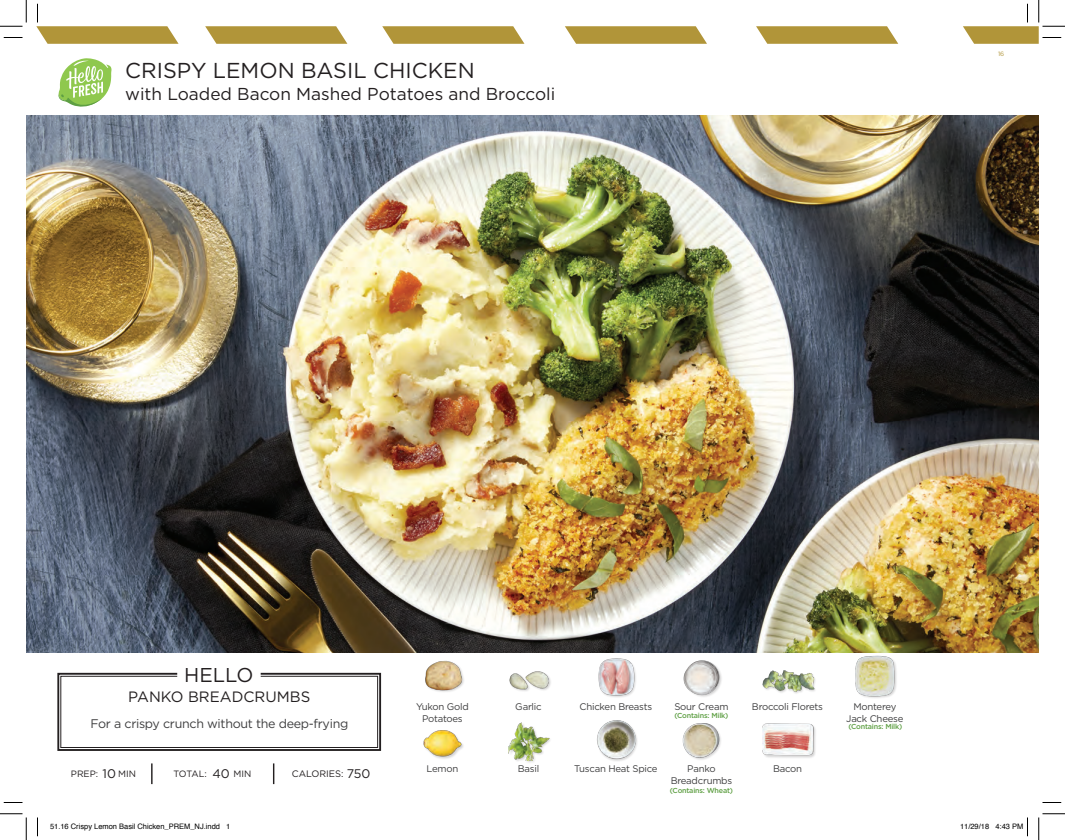
<style>
.page{position:relative;width:1065px;height:840px;background:#fff}
.page>*{position:absolute;margin:0;border:0;box-sizing:border-box;transform-origin:0 0}
.t1{font:21.5px "Gotham";color:#231f20}
.t2{font:20px "Gotham";color:#231f20}
.t3{font:17.25px "Gotham";color:#231f20}
.t4{font:15px "Gotham";color:#231f20}
.t5{font:12.5px "Gotham";letter-spacing:-.025em;color:#3e3e3f}
.t6{font:12.5px "Gotham";letter-spacing:-.005em;color:#231f20}
.t7{font:9.62px/12px "Gotham";letter-spacing:-.025em;color:#3e3e3f;text-align:center}
.t8{font:9.38px "Gotham";color:#231f20}
.t9{font:9.12px "Gotham";color:#231f20}
.t10{font:7.5px "Helvetica";color:#000}
.t11{font:500 7.25px "Gotham";letter-spacing:-.025em;color:#5e9f43}
.t12{font:6.25px "Gotham";color:#b19539}
</style>
<div class="page">
<img style="left:26px;top:115px;width:1013px;height:537px">
<svg style="left:57px;top:672px;width:325px;height:79px"></svg>
<hr style="left:151px;top:763px;width:2px;height:21px;background:#231f20">
<svg style="left:273px;top:763px;width:1px;height:21px"></svg>
<img style="left:425px;top:660px;width:39px;height:32px">
<img style="left:423px;top:730px;width:40px;height:29px">
<img style="left:598px;top:658px;width:38px;height:39px">
<div style="left:597px;top:720px;width:42px;height:42px;background:#231f20;opacity:.2"></div>
<img style="left:597px;top:720px;width:39px;height:40px">
<img style="left:509px;top:671px;width:42px;height:20px">
<div style="left:509px;top:723px;width:43px;height:41px;background:#231f20;opacity:.2"></div>
<img style="left:509px;top:723px;width:40px;height:38px">
<img style="left:683px;top:660px;width:39px;height:37px">
<img style="left:682px;top:723px;width:39px;height:37px">
<div style="left:762px;top:670px;width:55px;height:25px;background:#231f20;opacity:.2"></div>
<img style="left:762px;top:670px;width:52px;height:25px">
<div style="left:763px;top:724px;width:54px;height:35px;background:#231f20;opacity:.2"></div>
<img style="left:763px;top:723px;width:51px;height:36px">
<div style="left:855px;top:656px;width:43px;height:43px;background:#231f20;opacity:.2"></div>
<img style="left:855px;top:656px;width:43px;height:41px">
<svg style="left:58px;top:58px;width:54px;height:49px"></svg>
<svg style="left:205px;top:26px;width:142px;height:18px;background:#b89f4c"></svg>
<svg style="left:382px;top:26px;width:142px;height:18px;background:#b89f4c"></svg>
<svg style="left:565px;top:26px;width:142px;height:18px;background:#b89f4c"></svg>
<svg style="left:756px;top:26px;width:142px;height:18px;background:#b89f4c"></svg>
<svg style="left:4px;top:37px;width:18px;height:1px"></svg>
<svg style="left:4px;top:802px;width:18px;height:1px"></svg>
<svg style="left:1043px;top:802px;width:18px;height:1px"></svg>
<svg style="left:36px;top:4px;width:143px;height:40px"></svg>
<svg style="left:37px;top:818px;width:1px;height:18px"></svg>
<svg style="left:0;top:0;width:27px;height:27px"></svg>
<svg style="left:0;top:814px;width:27px;height:26px"></svg>
<svg style="left:963px;top:0;width:102px;height:44px"></svg>
<svg style="left:1039px;top:814px;width:26px;height:26px"></svg>
<svg style="left:1027px;top:818px;width:1px;height:18px"></svg>
<h1 class="t1" style="left:125px;top:56px;width:351px">CRISPY LEMON BASIL CHICKEN</h1>
<h3 class="t3" style="left:125px;top:83px;width:432px">with Loaded Bacon Mashed Potatoes and Broccoli</h3>
<p class="t12" style="left:998px;top:49px;width:8px">16</p>
<h2 class="t2" style="left:184px;top:662px;width:71px">HELLO</h2>
<h3 class="t4" style="left:128px;top:688px;width:184px">PANKO BREADCRUMBS</h3>
<p class="t5" style="left:91px;top:715px;width:259px">For a crispy crunch without the deep-frying</p>
<p class="t7" style="left:416px;top:700px;width:54px">Yukon Gold<br>Potatoes</p>
<p class="t7" style="left:515px;top:700px;width:28px">Garlic</p>
<p class="t7" style="left:580px;top:700px;width:74px">Chicken Breasts</p>
<p class="t7" style="left:674px;top:700px;width:56px">Sour Cream</p>
<p class="t11" style="left:674px;top:711px;width:55px">(Contains: Milk)</p>
<p class="t7" style="left:752px;top:700px;width:73px">Broccoli Florets</p>
<p class="t7" style="left:846px;top:700px;width:59px">Monterey<br>Jack Cheese</p>
<p class="t11" style="left:848px;top:722px;width:55px">(Contains: Milk)</p>
<p class="t6" style="left:103px;top:765px;width:15px">10</p>
<p class="t6" style="left:212px;top:765px;width:19px">40</p>
<p class="t6" style="left:347px;top:766px;width:25px">750</p>
<p class="t9" style="left:71px;top:768px;width:29px">PREP:</p>
<p class="t9" style="left:118px;top:768px;width:19px">MIN</p>
<p class="t9" style="left:174px;top:768px;width:35px">TOTAL:</p>
<p class="t9" style="left:233px;top:768px;width:19px">MIN</p>
<p class="t8" style="left:292px;top:768px;width:53px">CALORIES:</p>
<p class="t7" style="left:427px;top:762px;width:33px">Lemon</p>
<p class="t7" style="left:518px;top:762px;width:23px">Basil</p>
<p class="t7" style="left:574px;top:762px;width:85px">Tuscan Heat Spice</p>
<p class="t7" style="left:671px;top:762px;width:63px">Panko<br>Breadcrumbs</p>
<p class="t7" style="left:773px;top:762px;width:31px">Bacon</p>
<p class="t11" style="left:670px;top:786px;width:65px">(Contains: Wheat)</p>
<p class="t10" style="left:50px;top:820px;width:182px">51.16 Crispy Lemon Basil Chicken_PREM_NJ.indd 1</p>
<p class="t10" style="left:960px;top:820px;width:65px">11/29/18 4:43 PM</p>
</div>
